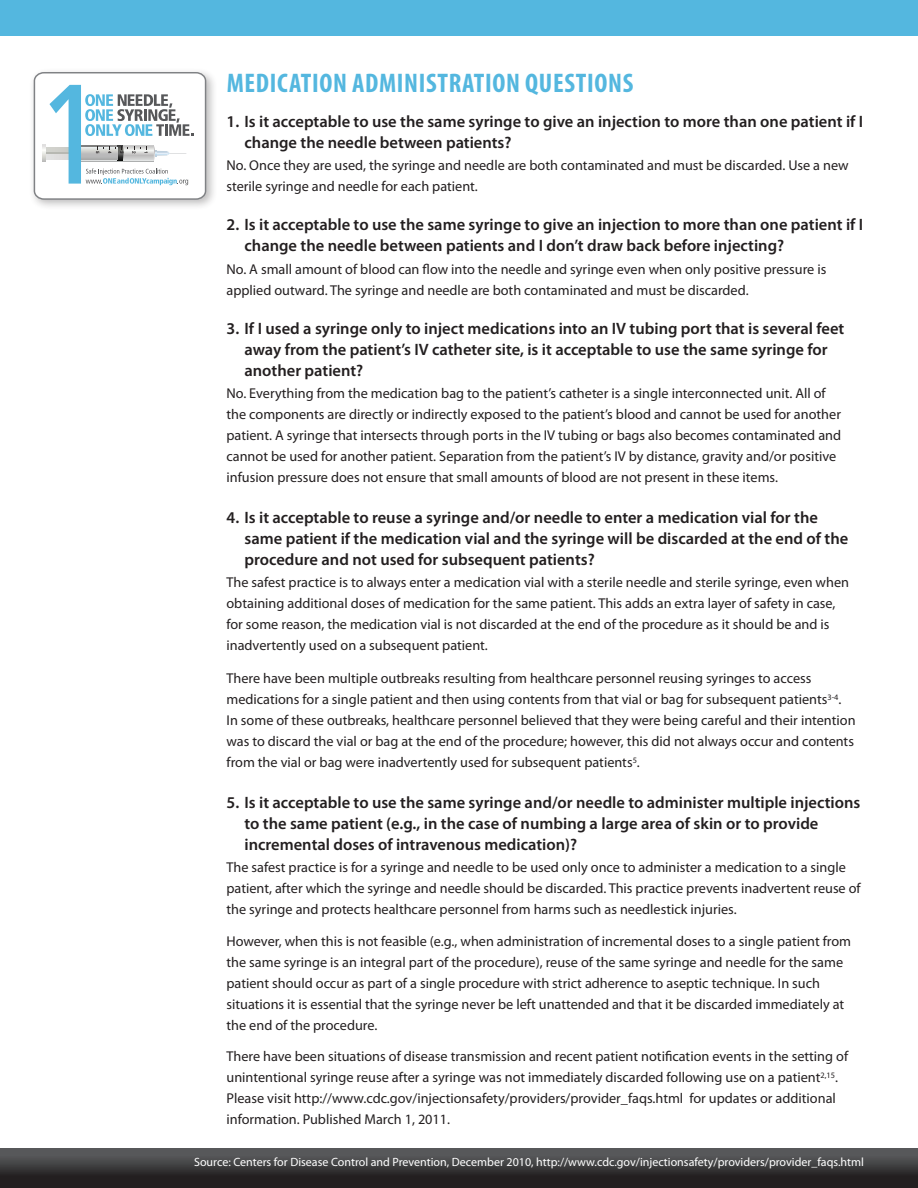
<style>
.page{position:relative;width:918px;height:1188px;background:#fff}
.page>*{position:absolute;margin:0;border:0;box-sizing:border-box;transform-origin:0 0}
.Section_headers{font:700 condensed 27px "Myriad Pro";letter-spacing:.025em;color:#54b7df}
.Questions{font:600 16.5px/21px "Myriad Pro";color:#231f20}
.text{font:14.25px/21px "Myriad Pro";color:#231f20}
.t1{font:12px "Myriad Pro";color:#fff}
</style>
<div class="page">
<div style="left:0;top:1148px;width:918px;height:40px;background:linear-gradient(to bottom,#5e6162,#191415)"></div>
<svg style="left:908px;top:1148px;width:10px;height:40px"></svg>
<div style="left:0;top:0;width:918px;height:36px;background:#54b7df"></div>
<div style="left:29px;top:67px;width:188px;height:144px;background:#231f20;opacity:.3"></div>
<svg style="left:34px;top:72px;width:172px;height:128px"></svg>
<h1 class="Section_headers" style="left:227px;top:66px;width:408px">MEDICATION ADMINISTRATION QUESTIONS</h1>
<h2 class="Questions" style="left:244px;top:110px;width:620px;text-indent:-18px">1. Is it acceptable to use the same syringe to give an injection to more than one patient if I change the needle between patients?</h2>
<p class="text" style="left:226px;top:155px;width:624px">No. Once they are used, the syringe and needle are both contaminated and must be discarded. Use a new sterile syringe and needle for each patient.</p>
<h2 class="Questions" style="left:244px;top:214px;width:620px;text-indent:-18px">2. Is it acceptable to use the same syringe to give an injection to more than one patient if I change the needle between patients and I don’t draw back before injecting?</h2>
<p class="text" style="left:226px;top:258px;width:601px">No. A small amount of blood can flow into the needle and syringe even when only positive pressure is applied outward. The syringe and needle are both contaminated and must be discarded.</p>
<h2 class="Questions" style="left:244px;top:317px;width:601px;text-indent:-18px">3. If I used a syringe only to inject medications into an IV tubing port that is several feet away from the patient’s IV catheter site, is it acceptable to use the same syringe for another patient?</h2>
<p class="text" style="left:226px;top:383px;width:616px">No. Everything from the medication bag to the patient’s catheter is a single interconnected unit. All of the components are directly or indirectly exposed to the patient’s blood and cannot be used for another patient. A syringe that intersects through ports in the IV tubing or bags also becomes contaminated and cannot be used for another patient. Separation from the patient’s IV by distance, gravity and/or positive infusion pressure does not ensure that small amounts of blood are not present in these items.</p>
<h2 class="Questions" style="left:244px;top:506px;width:605px;text-indent:-18px">4. Is it acceptable to reuse a syringe and/or needle to enter a medication vial for the same patient if the medication vial and the syringe will be discarded at the end of the procedure and not used for subsequent patients?</h2>
<p class="text" style="left:226px;top:572px;width:624px">The safest practice is to always enter a medication vial with a sterile needle and sterile syringe, even when obtaining additional doses of medication for the same patient. This adds an extra layer of safety in case, for some reason, the medication vial is not discarded at the end of the procedure as it should be and is inadvertently used on a subsequent patient.</p>
<p class="text" style="left:226px;top:668px;width:631px">There have been multiple outbreaks resulting from healthcare personnel reusing syringes to access medications for a single patient and then using contents from that vial or bag for subsequent patients<sup>3-4</sup>.<br>In some of these outbreaks, healthcare personnel believed that they were being careful and their intention was to discard the vial or bag at the end of the procedure; however, this did not always occur and contents from the vial or bag were inadvertently used for subsequent patients<sup>5</sup>.</p>
<h2 class="Questions" style="left:244px;top:791px;width:617px;text-indent:-18px">5. Is it acceptable to use the same syringe and/or needle to administer multiple injections to the same patient (e.g., in the case of numbing a large area of skin or to provide incremental doses of intravenous medication)?</h2>
<p class="text" style="left:226px;top:857px;width:636px">The safest practice is for a syringe and needle to be used only once to administer a medication to a single patient, after which the syringe and needle should be discarded. This practice prevents inadvertent reuse of the syringe and protects healthcare personnel from harms such as needlestick injuries.</p>
<p class="text" style="left:226px;top:930px;width:626px">However, when this is not feasible (e.g., when administration of incremental doses to a single patient from the same syringe is an integral part of the procedure), reuse of the same syringe and needle for the same patient should occur as part of a single procedure with strict adherence to aseptic technique. In such situations it is essential that the syringe never be left unattended and that it be discarded immediately at the end of the procedure.</p>
<p class="text" style="left:226px;top:1046px;width:623px">There have been situations of disease transmission and recent patient notification events in the setting of unintentional syringe reuse after a syringe was not immediately discarded following use on a patient<sup>2,15</sup>.<br>Please visit http://www.cdc.gov/injectionsafety/providers/provider_faqs.html for updates or additional information. Published March 1, 2011.</p>
<p class="t1" style="left:194px;top:1154px;width:671px">Source: Centers for Disease Control and Prevention, December 2010, http://www.cdc.gov/injectionsafety/providers/provider_faqs.html</p>
</div>
